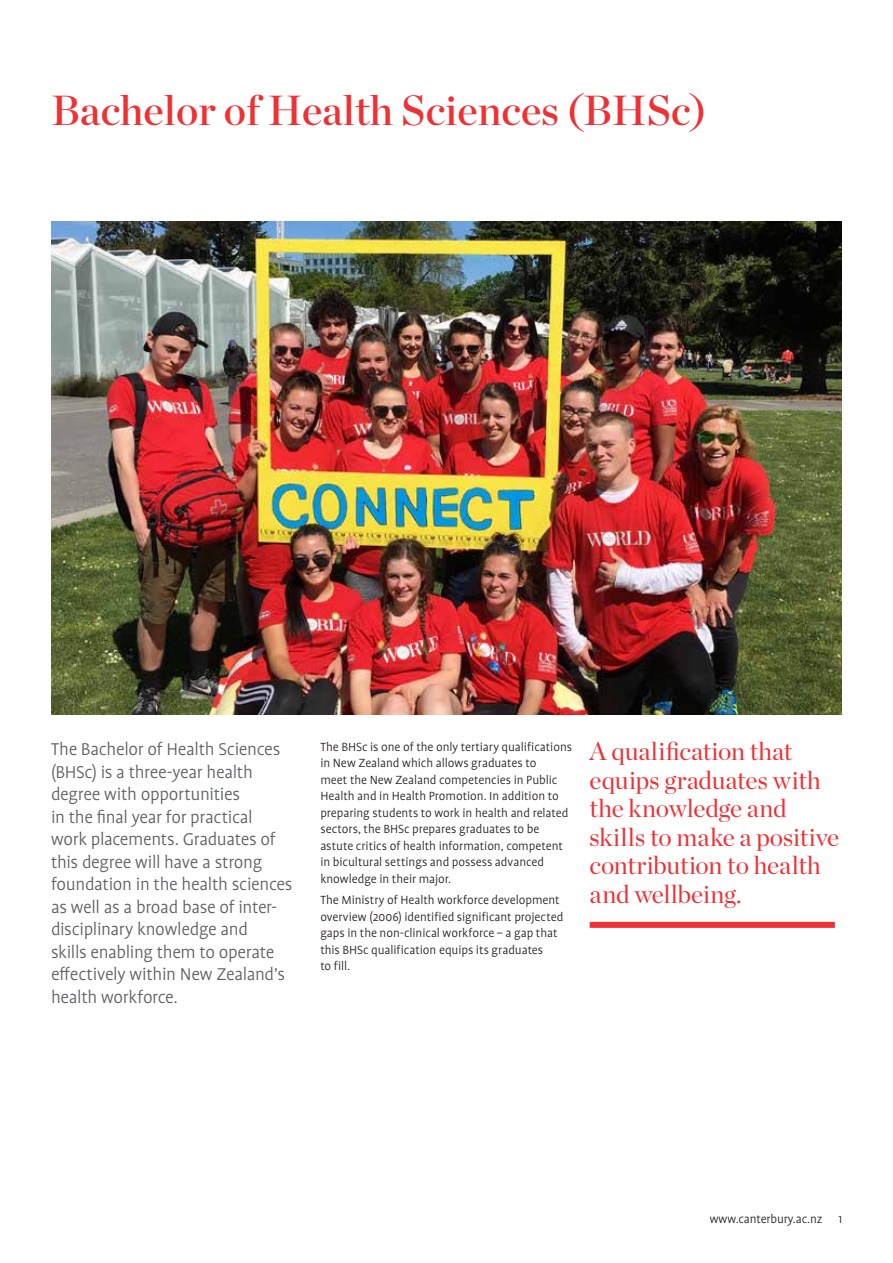
<style>
.page{position:relative;width:893px;height:1263px;background:#fff}
.page>*{position:absolute;margin:0;border:0;box-sizing:border-box;transform-origin:0 0}
.t1{font:42px "Chronicle Display Semi";color:#ee3135}
.t2{font:25.5px/28.5px "Chronicle Display";letter-spacing:-.005em;color:#ee3135}
.t3{font:300 19.5px/22.5px "Profile Pro";letter-spacing:-.02em;color:#5f6062}
.t4{font:300 13.5px/16.5px "Profile Pro";letter-spacing:-.005em;color:#231f20}
</style>
<div class="page">
<img style="left:51px;top:221px;width:791px;height:493px">
<div style="left:590px;top:922px;width:245px;height:6px;background:#ee3135"></div>
<h1 class="t1" style="left:51px;top:78px;width:657px">Bachelor of Health Sciences (BHSc)</h1>
<p class="t4" style="left:320px;top:739px;width:253px">The BHSc is one of the only tertiary qualifications in New Zealand which allows graduates to<br>meet the New Zealand competencies in Public Health and in Health Promotion. In addition to preparing students to work in health and related sectors, the BHSc prepares graduates to be astute critics of health information, competent in bicultural settings and possess advanced knowledge in their major.</p>
<p class="t4" style="left:320px;top:892px;width:245px">The Ministry of Health workforce development overview (2006) identified significant projected gaps in the non-clinical workforce – a gap that this BHSc qualification equips its graduates<br>to fill.</p>
<p class="t3" style="left:51px;top:739px;width:243px">The Bachelor of Health Sciences (BHSc) is a three-year health degree with opportunities<br>in the final year for practical work placements. Graduates of this degree will have a strong foundation in the health sciences as well as a broad base of inter&shy;disciplinary knowledge and<br>skills enabling them to operate effectively within New Zealand’s health workforce.</p>
<h2 class="t2" style="left:590px;top:735px;width:251px">A qualification that equips graduates with the knowledge and skills to make a positive contribution to health and wellbeing.</h2>
<p class="t4" style="left:710px;top:1211px;width:134px">www.canterbury.ac.nz 1</p>
</div>
